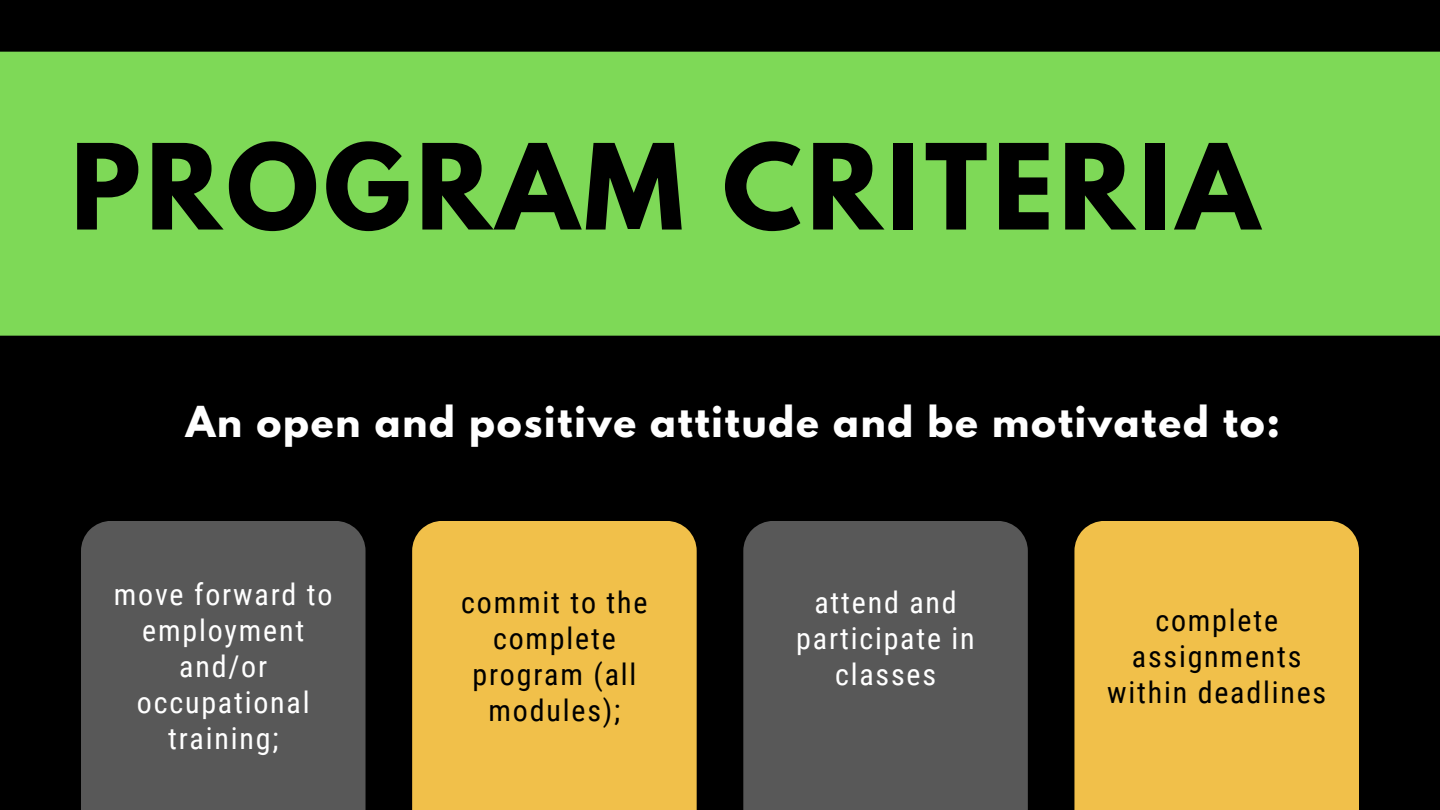
<style>
.page{position:relative;width:1440px;height:810px;background:#000}
.page>*{position:absolute;margin:0;border:0;box-sizing:border-box;transform-origin:0 0}
.t1{font:700 105px "League Spartan";letter-spacing:.05em;color:#000}
.t2{font:700 37.8px "League Spartan";letter-spacing:.05em;color:#fff}
.t3{font:30px/36px "Roboto Condensed";letter-spacing:.06em;color:#fff;text-align:center}
.t4{font:30px/36px "Roboto Condensed";letter-spacing:.06em;color:#000;text-align:center}
</style>
<div class="page">
<div style="left:81px;top:521px;width:285px;height:289px;background:#585858"></div>
<div style="left:412px;top:521px;width:285px;height:289px;background:#f1c04a"></div>
<div style="left:743px;top:521px;width:285px;height:289px;background:#585858"></div>
<div style="left:1074px;top:521px;width:285px;height:289px;background:#f1c04a"></div>
<div style="left:0;top:52px;width:1440px;height:284px;background:#7ed957"></div>
<p class="t1" style="left:71px;top:135px;width:1190px">PROGRAM CRITERIA</p>
<p class="t2" style="left:186px;top:403px;width:1096px">An open and positive attitude and be motivated to:</p>
<p class="t3" style="left:114px;top:576px;width:220px">move forward to employment and/or occupational training;</p>
<p class="t4" style="left:461px;top:585px;width:188px">commit to the complete program (all modules);</p>
<p class="t3" style="left:796px;top:585px;width:180px">attend and participate in classes</p>
<p class="t4" style="left:1107px;top:603px;width:221px">complete assignments within deadlines</p>
</div>
